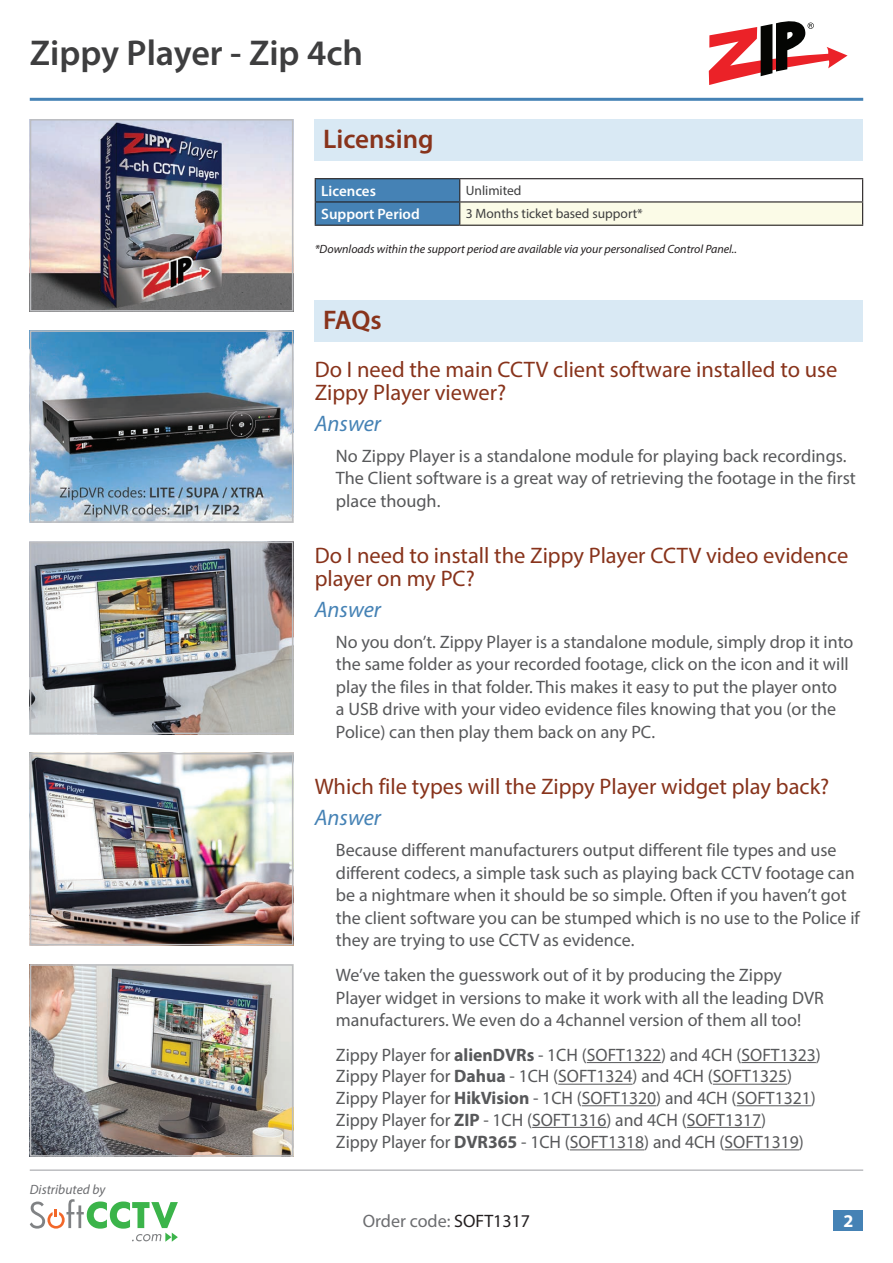
<style>
.page{position:relative;width:893px;height:1263px;background:#fff}
.page>*{position:absolute;margin:0;border:0;box-sizing:border-box;transform-origin:0 0}
.t1{font:600 36px "Myriad Pro";color:#3e3e3f}
.t2{font:600 27px "Myriad Pro";color:#88331b}
.t3{font:22.5px/22.5px "Myriad Pro";color:#88331b}
.t4{font:italic 22.5px "Myriad Pro";color:#4582b5}
.t5{font:18px/22.5px "Myriad Pro";color:#57585a}
.t6{font:18px "Myriad Pro";color:#6c6d70}
.t7{font:700 18px "Myriad Pro";color:#fff}
.t8{font:600 15px "Myriad Pro";color:#fff}
.t9{font:13.5px "Myriad Pro";color:#3e3e3f}
.t10{font:italic 13.5px "Myriad Pro";color:#6c6d70}
.t11{font:italic 12px "Myriad Pro";color:#231f20}
.s1{font-weight:700}
.s2{color:#231f20}
</style>
<div class="page">
<hr style="left:30px;top:1169px;width:833px;height:2px;background:#bcbdc0">
<div style="left:833px;top:1210px;width:30px;height:21px;background:#4582b5"></div>
<hr style="left:30px;top:98px;width:833px;height:3px;background:#4582b5">
<svg style="left:30px;top:1199px;width:148px;height:43px"></svg>
<img style="left:33px;top:122px;width:257px;height:186px">
<div style="left:30px;top:119px;width:263px;height:192px;border:2px solid #bcbdc0"></div>
<img style="left:33px;top:333px;width:257px;height:187px">
<div style="left:30px;top:330px;width:263px;height:193px;border:2px solid #bcbdc0"></div>
<img style="left:33px;top:545px;width:257px;height:186px">
<div style="left:30px;top:542px;width:263px;height:192px;border:2px solid #bcbdc0"></div>
<img style="left:33px;top:756px;width:257px;height:186px">
<div style="left:30px;top:753px;width:263px;height:192px;border:2px solid #bcbdc0"></div>
<img style="left:33px;top:967px;width:257px;height:187px">
<div style="left:30px;top:964px;width:263px;height:193px;border:2px solid #bcbdc0"></div>
<svg style="left:709px;top:21px;width:138px;height:64px"></svg>
<div style="left:315px;top:119px;width:548px;height:42px;background:#d9e9f4"></div>
<div style="left:460px;top:202px;width:403px;height:23px;background:#fbfbe7"></div>
<hr style="left:315px;top:178px;width:145px;height:1px;background:#231f20">
<hr style="left:460px;top:178px;width:403px;height:1px;background:#231f20">
<hr style="left:460px;top:201px;width:403px;height:1px;background:#231f20">
<svg style="left:315px;top:179px;width:145px;height:46px;background:#437dad"></svg>
<svg style="left:862px;top:179px;width:1px;height:46px"></svg>
<hr style="left:315px;top:225px;width:145px;height:1px;background:#231f20">
<hr style="left:460px;top:225px;width:403px;height:1px;background:#231f20">
<div style="left:315px;top:300px;width:548px;height:42px;background:#d9e9f4"></div>
<hr style="left:587px;top:1062px;width:74px;height:1px;background:#57585a">
<hr style="left:741px;top:1062px;width:75px;height:1px;background:#57585a">
<hr style="left:558px;top:1084px;width:75px;height:1px;background:#57585a">
<hr style="left:713px;top:1084px;width:74px;height:1px;background:#57585a">
<hr style="left:582px;top:1105px;width:74px;height:1px;background:#57585a">
<hr style="left:736px;top:1105px;width:75px;height:1px;background:#57585a">
<hr style="left:532px;top:1127px;width:74px;height:1px;background:#57585a">
<hr style="left:687px;top:1127px;width:74px;height:1px;background:#57585a">
<hr style="left:570px;top:1149px;width:74px;height:1px;background:#57585a">
<hr style="left:724px;top:1149px;width:75px;height:1px;background:#57585a">
<p class="t1" style="left:30px;top:30px;width:335px">Zippy Player - Zip 4ch</p>
<p class="t2" style="left:323px;top:122px;width:112px">Licensing</p>
<p class="t8" style="left:321px;top:181px;width:56px">Licences</p>
<p class="t9" style="left:466px;top:182px;width:57px">Unlimited</p>
<p class="t8" style="left:321px;top:205px;width:100px">Support Period</p>
<p class="t9" style="left:466px;top:205px;width:178px">3 Months ticket based support*</p>
<p class="t11" style="left:315px;top:241px;width:424px">*Downloads within the support period are available via your personalised Control Panel..</p>
<p class="t10" style="left:30px;top:1181px;width:77px">Distributed by</p>
<p class="t2" style="left:323px;top:303px;width:60px">FAQs</p>
<p class="t3" style="left:315px;top:358px;width:524px">Do I need the main CCTV client software installed to use<br>Zippy Player viewer?</p>
<p class="t4" style="left:315px;top:409px;width:68px">Answer</p>
<p class="t5" style="left:336px;top:444px;width:521px">No Zippy Player is a standalone module for playing back recordings.<br>The Client software is a great way of retrieving the footage in the first place though.</p>
<p class="t3" style="left:315px;top:544px;width:535px">Do I need to install the Zippy Player CCTV video evidence player on my PC?</p>
<p class="t4" style="left:315px;top:595px;width:68px">Answer</p>
<p class="t5" style="left:336px;top:630px;width:519px">No you don’t. Zippy Player is a standalone module, simply drop it into the same folder as your recorded footage, click on the icon and it will play the files in that folder. This makes it easy to put the player onto<br>a USB drive with your video evidence files knowing that you (or the Police) can then play them back on any PC.</p>
<p class="t3" style="left:315px;top:775px;width:516px">Which file types will the Zippy Player widget play back?</p>
<p class="t4" style="left:315px;top:804px;width:68px">Answer</p>
<p class="t5" style="left:336px;top:838px;width:525px">Because different manufacturers output different file types and use different codecs, a simple task such as playing back CCTV footage can be a nightmare when it should be so simple. Often if you haven’t got the client software you can be stumped which is no use to the Police if they are trying to use CCTV as evidence.</p>
<p class="t5" style="left:336px;top:964px;width:489px">We’ve taken the guesswork out of it by producing the Zippy<br>Player widget in versions to make it work with all the leading DVR manufacturers. We even do a 4channel version of them all too!</p>
<p class="t5" style="left:336px;top:1043px;width:486px">Zippy Player for <span class="s1">alienDVRs</span> - 1CH (SOFT1322) and 4CH (SOFT1323)</p>
<p class="t5" style="left:336px;top:1065px;width:458px">Zippy Player for <span class="s1">Dahua</span> - 1CH (SOFT1324) and 4CH (SOFT1325)</p>
<p class="t5" style="left:336px;top:1086px;width:481px">Zippy Player for <span class="s1">HikVision</span> - 1CH (SOFT1320) and 4CH (SOFT1321)</p>
<p class="t5" style="left:336px;top:1108px;width:469px">Zippy Player for <span class="s1">ZIP</span> - 1CH (SOFT1316) and 4CH (SOFT1317)<br>Zippy Player for <span class="s1">DVR365</span> - 1CH (SOFT1318) and 4CH (SOFT1319)</p>
<p class="t6" style="left:363px;top:1210px;width:169px">Order code: <span class="s2">SOFT1317</span></p>
<p class="t7" style="left:843px;top:1209px;width:11px">2</p>
</div>
